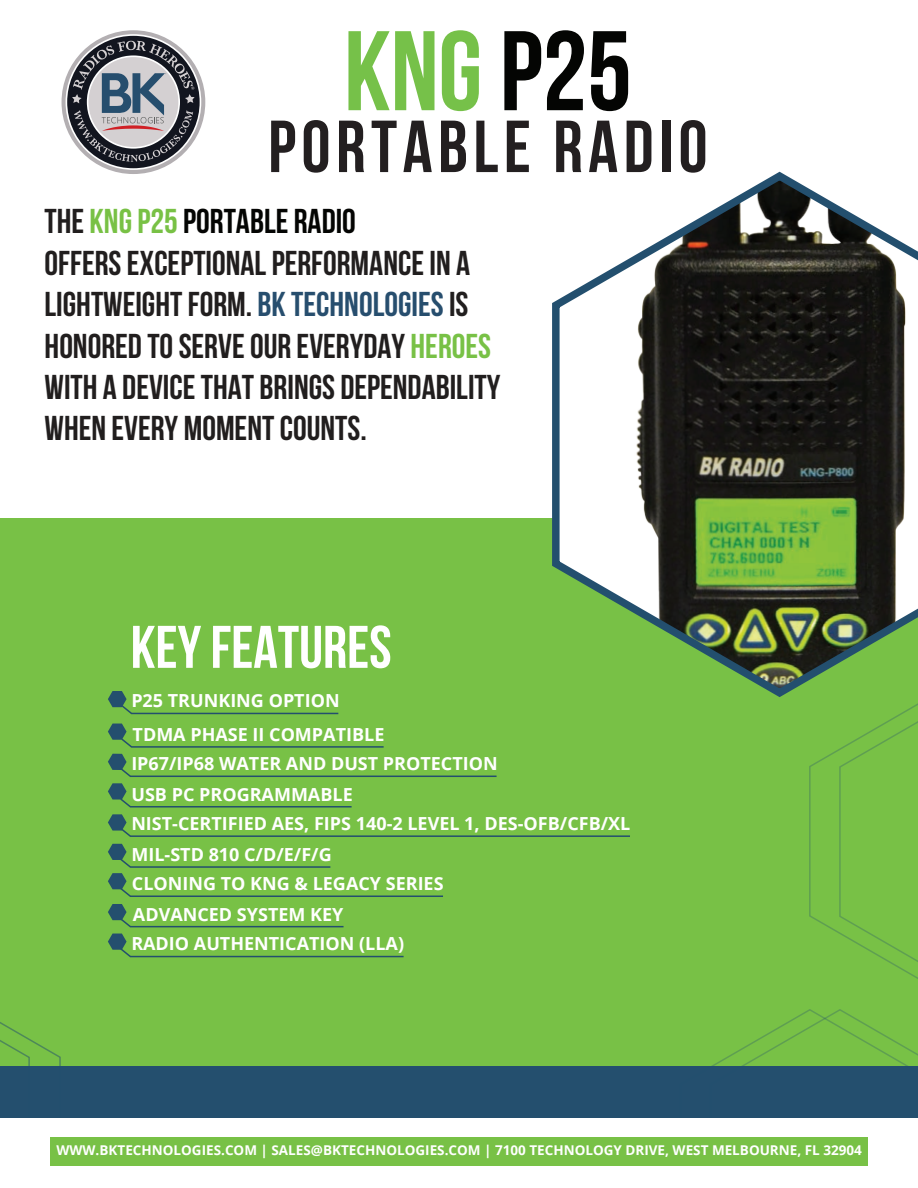
<style>
.page{position:relative;width:918px;height:1188px;background:#fff}
.page>*{position:absolute;margin:0;border:0;box-sizing:border-box;transform-origin:0 0}
.t1{font:112.95px "Bebas Neue";color:#76c149}
.t2{font:73.5px "Bebas Neue";letter-spacing:.075em;color:#231f20}
.t3{font:60px "Bebas Neue";color:#fff}
.t4{font:34.5px/41.4px "Bebas Neue";color:#211e1e}
.t5{font:700 18px/30px "Open Sans";color:#fff}
.t6{font:700 13.5px "Open Sans";color:#fff}
.s1{color:#040503}
.s2{color:#78c145}
.s3{color:#274e6e}
.s4{color:#78c146}
</style>
<div class="page">
<div style="left:0;top:1064px;width:918px;height:55px;background:#244f6e"></div>
<div style="left:0;top:518px;width:918px;height:548px;background:#78c146"></div>
<svg style="left:809px;top:703px;width:109px;height:276px"></svg>
<svg style="left:0;top:1022px;width:61px;height:44px"></svg>
<svg style="left:711px;top:1009px;width:207px;height:57px"></svg>
<div style="left:62px;top:30px;width:143px;height:144px;background:#b3afb2;border-radius:50%"></div>
<svg style="left:66px;top:34px;width:135px;height:136px"></svg>
<div style="left:0;top:1118px;width:918px;height:63px;background:#fff"></div>
<svg style="left:108px;top:691px;width:231px;height:24px"></svg>
<svg style="left:108px;top:724px;width:276px;height:24px"></svg>
<svg style="left:108px;top:754px;width:389px;height:54px"></svg>
<svg style="left:108px;top:814px;width:522px;height:23px"></svg>
<svg style="left:108px;top:844px;width:335px;height:53px"></svg>
<svg style="left:108px;top:904px;width:236px;height:24px"></svg>
<svg style="left:108px;top:934px;width:296px;height:24px"></svg>
<svg style="left:552px;top:171px;width:366px;height:526px"></svg>
<div style="left:50px;top:1137px;width:818px;height:28px;background:#78c146"></div>
<h1 class="t1" style="left:344px;top:9px;width:289px">KNG <span class="s1">P25</span></h1>
<h2 class="t2" style="left:268px;top:106px;width:441px">PORTABLE RADIO</h2>
<h3 class="t4" style="left:45px;top:200px;width:457px">THE <span class="s2">KNG P25</span><span class="s1">PORTABLE RADIO<br></span>OFFERS EXCEPTIONAL PERFORMANCE IN A LIGHTWEIGHT FORM. <span class="s3">BK TECHNOLOGIES</span> IS HONORED TO SERVE OUR EVERYDAY <span class="s4">HEROES </span>WITH A DEVICE THAT BRINGS DEPENDABILITY WHEN EVERY MOMENT COUNTS.</h3>
<h3 class="t3" style="left:131px;top:614px;width:262px">KEY FEATURES</h3>
<p class="t5" style="left:131px;top:684px;width:255px;line-height:33.3px">P25 TRUNKING OPTION<br>TDMA PHASE II COMPATIBLE</p>
<p class="t5" style="left:131px;top:748px;width:501px">IP67/IP68 WATER AND DUST PROTECTION<br>USB PC PROGRAMMABLE<br>NIST-CERTIFIED AES, FIPS 140-2 LEVEL 1, DES-OFB/CFB/XL MIL-STD 810 C/D/E/F/G<br>CLONING TO KNG &amp; LEGACY SERIES</p>
<p class="t5" style="left:133px;top:899px;width:212px">ADVANCED SYSTEM KEY</p>
<p class="t5" style="left:131px;top:929px;width:274px">RADIO AUTHENTICATION (LLA)</p>
<p class="t6" style="left:56px;top:1141px;width:807px">WWW.BKTECHNOLOGIES.COM | SALES@BKTECHNOLOGIES.COM | 7100 TECHNOLOGY DRIVE, WEST MELBOURNE, FL 32904</p>
</div>
